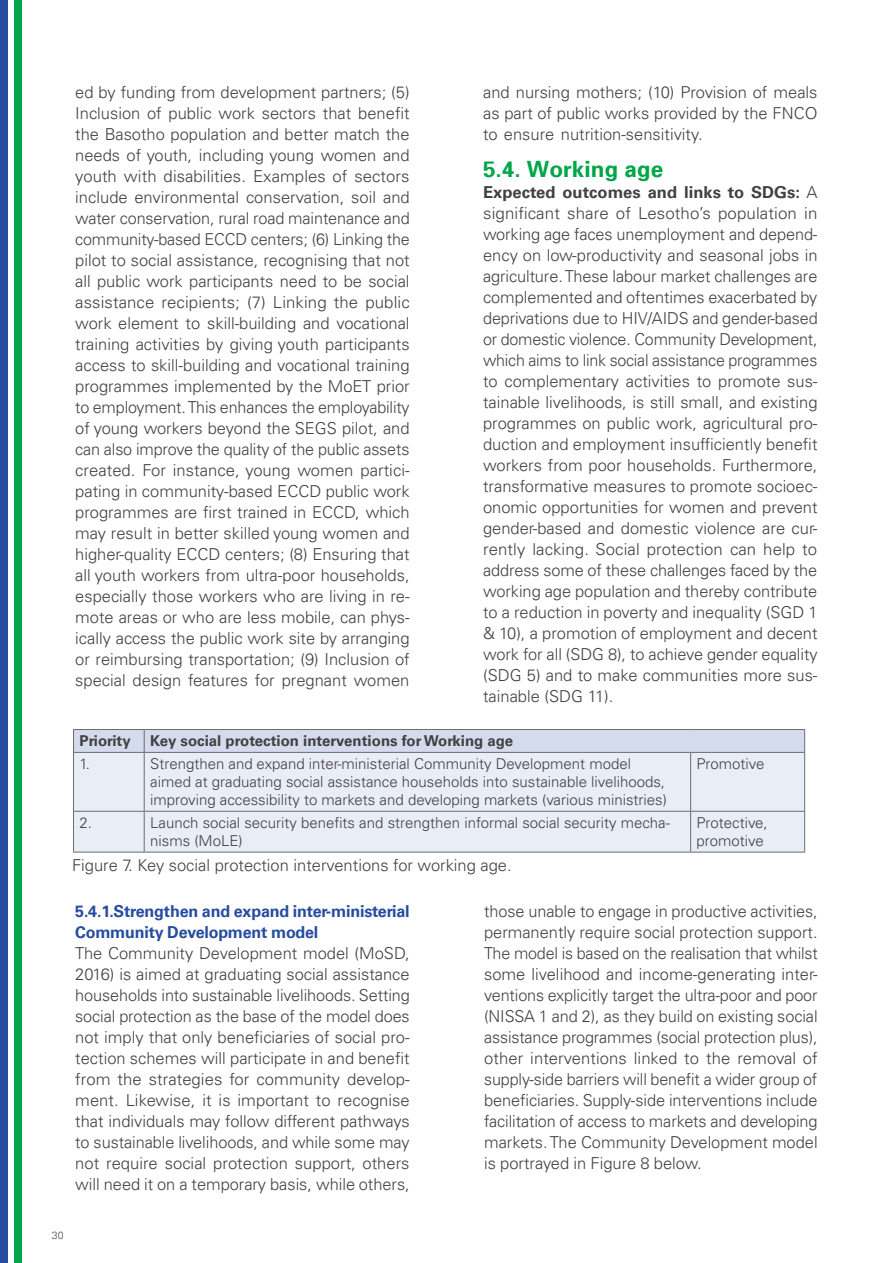
<style>
.page{position:relative;width:893px;height:1263px;background:#fff}
.page>*{position:absolute;margin:0;border:0;box-sizing:border-box;transform-origin:0 0}
.t1{font:700 22.5px "Univers 65";color:#00a648}
.t2{font:300 16.5px/21px "Univers LT Pro 45";color:#414042;text-align:justify}
.t3{font:700 16.5px/21px "Univers LT Pro 65";letter-spacing:-.01em;color:#264ca0}
.t4{font:700 16.5px "Univers LT Pro 65";color:#414042}
.t5{font:300 15px/18px "Univers LT Pro 45";color:#414042}
.t6{font:700 15px "Univers LT Pro 65";color:#414042}
.t7{font:300 10.5px "Univers LT Pro 45";color:#4d4d4f}
.s1{font-family:"Univers LT Pro 45";font-weight:300}
</style>
<div class="page">
<div style="left:74px;top:753px;width:730px;height:99px;background:#e9edf6"></div>
<hr style="left:73px;top:752px;width:71px;height:1px;background:#6a6c6e">
<hr style="left:144px;top:752px;width:547px;height:1px;background:#6a6c6e">
<hr style="left:144px;top:753px;width:1px;height:58px;background:#6a6c6e">
<hr style="left:691px;top:752px;width:114px;height:1px;background:#6a6c6e">
<hr style="left:690px;top:753px;width:1px;height:58px;background:#6a6c6e">
<hr style="left:73px;top:811px;width:71px;height:1px;background:#6a6c6e">
<hr style="left:144px;top:811px;width:547px;height:1px;background:#6a6c6e">
<hr style="left:144px;top:812px;width:1px;height:40px;background:#6a6c6e">
<hr style="left:691px;top:811px;width:114px;height:1px;background:#6a6c6e">
<hr style="left:690px;top:812px;width:1px;height:40px;background:#6a6c6e">
<hr style="left:73px;top:753px;width:1px;height:58px;background:#6a6c6e">
<hr style="left:73px;top:812px;width:1px;height:40px;background:#6a6c6e">
<hr style="left:804px;top:753px;width:1px;height:58px;background:#6a6c6e">
<hr style="left:804px;top:812px;width:1px;height:40px;background:#6a6c6e">
<hr style="left:73px;top:852px;width:71px;height:1px;background:#6a6c6e">
<hr style="left:144px;top:852px;width:547px;height:1px;background:#6a6c6e">
<hr style="left:691px;top:852px;width:114px;height:1px;background:#6a6c6e">
<svg style="left:73px;top:729px;width:732px;height:23px;background:#ced5e5"></svg>
<div style="left:15px;top:0;width:7px;height:1263px;background:#00a648"></div>
<div style="left:0;top:0;width:7px;height:1263px;background:#264ca0"></div>
<p class="t2" style="left:75px;top:81px;width:336px">ed by funding from development partners; (5)<br>Inclusion of public work sectors that benefit the Basotho population and better match the needs of youth, including young women and youth with disabilities. Examples of sectors include environmental conservation, soil and water conservation, rural road maintenance and community-based ECCD centers; (6) Linking the pilot to social assistance, recognising that not all public work participants need to be social assistance recipients; (7) Linking the public work element to skill-building and vocational training activities by giving youth participants access to skill-building and vocational training programmes implemented by the MoET prior to employment. This enhances the employability of young workers beyond the SEGS pilot, and can also improve the quality of the public assets created. For instance, young women partici&shy;pating in community-based ECCD public work programmes are first trained in ECCD, which may result in better skilled young women and higher-quality ECCD centers; (8) Ensuring that all youth workers from ultra-poor households, especially those workers who are living in re&shy;mote areas or who are less mobile, can phys&shy;ically access the public work site by arranging or reimbursing transportation; (9) Inclusion of special design features for pregnant women</p>
<p class="t2" style="left:483px;top:81px;width:336px">and nursing mothers; (10) Provision of meals as part of public works provided by the FNCO to ensure nutrition-sensitivity.</p>
<h1 class="t1" style="left:483px;top:155px;width:182px">5.4. Working age</h1>
<p class="t4" style="left:483px;top:181px;width:336px">Expected outcomes and links to SDGs: <span class="s1">A</span></p>
<p class="t2" style="left:483px;top:203px;width:336px">significant share of Lesotho’s population in working age faces unemployment and depend&shy;ency on low-productivity and seasonal jobs in agriculture. These labour market challenges are complemented and oftentimes exacerbated by deprivations due to HIV/AIDS and gender-based or domestic violence. Community Development, which aims to link social assistance programmes to complementary activities to promote sus&shy;tainable livelihoods, is still small, and existing programmes on public work, agricultural pro&shy;duction and employment insufficiently benefit workers from poor households. Furthermore, transformative measures to promote socioec&shy;onomic opportunities for women and prevent gender-based and domestic violence are cur&shy;rently lacking. Social protection can help to address some of these challenges faced by the working age population and thereby contribute to a reduction in poverty and inequality (SGD 1 &amp; 10), a promotion of employment and decent work for all (SDG 8), to achieve gender equality (SDG 5) and to make communities more sus&shy;tainable (SDG 11).</p>
<p class="t6" style="left:80px;top:730px;width:53px">Priority</p>
<p class="t6" style="left:150px;top:730px;width:364px">Key social protection interventions for Working age</p>
<p class="t5" style="left:80px;top:754px;width:12px">1.</p>
<p class="t5" style="left:150px;top:754px;width:518px">Strengthen and expand inter-ministerial Community Development model aimed at graduating social assistance households into sustainable livelihoods, improving accessibility to markets and developing markets (various ministries)</p>
<p class="t5" style="left:697px;top:754px;width:69px">Promotive</p>
<p class="t5" style="left:80px;top:813px;width:14px">2.</p>
<p class="t5" style="left:150px;top:813px;width:521px">Launch social security benefits and strengthen informal social security mecha&shy;nisms (MoLE)</p>
<p class="t5" style="left:697px;top:813px;width:73px">Protective, promotive</p>
<p class="t2" style="left:72px;top:855px;width:441px">Figure 7. Key social protection interventions for working age.</p>
<p class="t3" style="left:75px;top:899px;width:336px">5.4.1.Strengthen and expand inter-ministerial<br>Community Development model</p>
<p class="t2" style="left:75px;top:942px;width:336px">The Community Development model (MoSD, 2016) is aimed at graduating social assistance households into sustainable livelihoods. Setting social protection as the base of the model does not imply that only beneficiaries of social pro&shy;tection schemes will participate in and benefit from the strategies for community develop&shy;ment. Likewise, it is important to recognise that individuals may follow different pathways to sustainable livelihoods, and while some may not require social protection support, others will need it on a temporary basis, while others,</p>
<p class="t2" style="left:484px;top:900px;width:335px">those unable to engage in productive activities, permanently require social protection support.<br>The model is based on the realisation that whilst some livelihood and income-generating inter&shy;ventions explicitly target the ultra-poor and poor (NISSA 1 and 2), as they build on existing social assistance programmes (social protection plus), other interventions linked to the removal of supply-side barriers will benefit a wider group of beneficiaries. Supply-side interventions include facilitation of access to markets and developing markets. The Community Development model is portrayed in Figure 8 below.</p>
<p class="t7" style="left:52px;top:1228px;width:13px">30</p>
</div>
